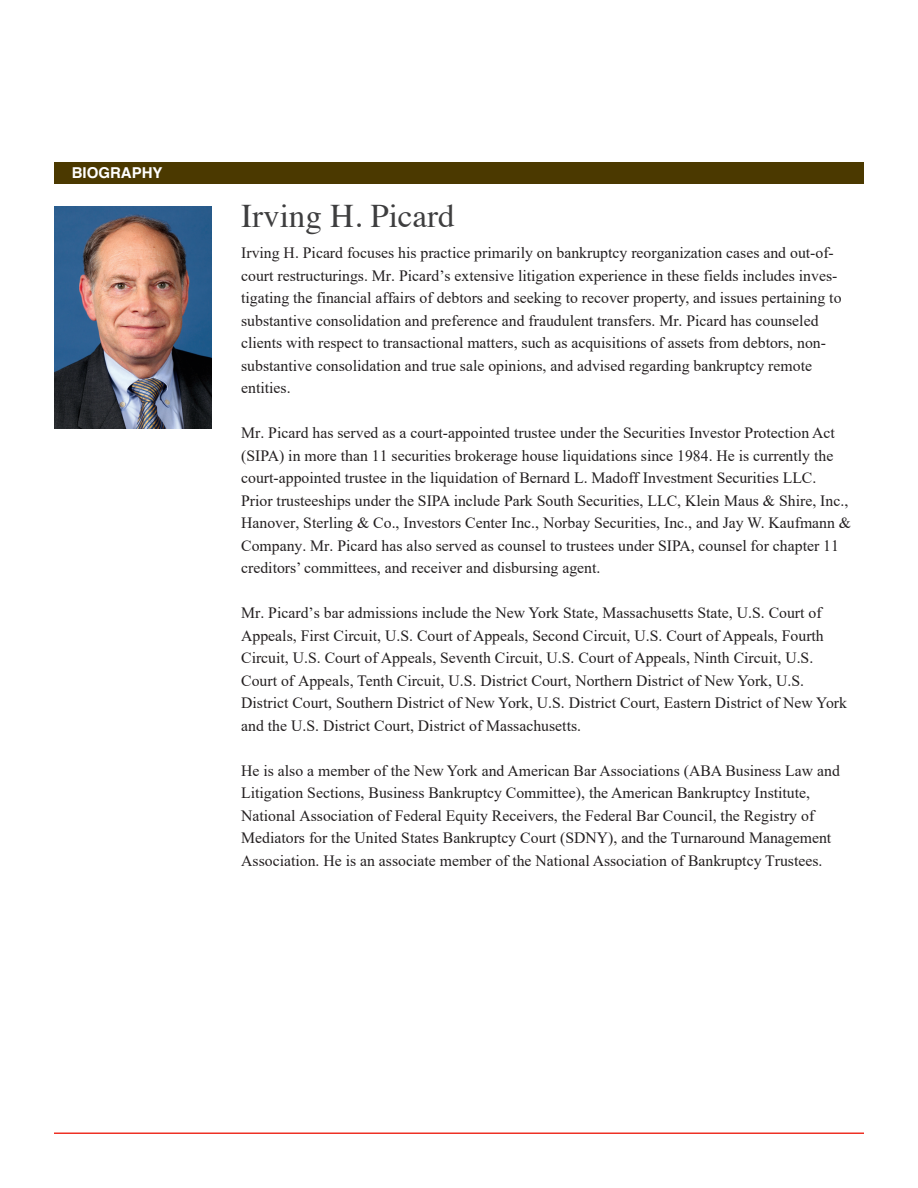
<style>
.page{position:relative;width:918px;height:1188px;background:#fff}
.page>*{position:absolute;margin:0;border:0;box-sizing:border-box;transform-origin:0 0}
.t1{font:33px "Times";color:#3e3e3f}
.t2{font:15.75px/22.5px "Times New Roman";color:#231f20}
.t3{font:700 15px "Helvetica";color:#fff}
</style>
<div class="page">
<div style="left:54px;top:162px;width:810px;height:21px;background:#4b3900"></div>
<img style="left:54px;top:207px;width:157px;height:221px">
<hr style="left:54px;top:1132px;width:810px;height:2px;background:#ee3124">
<p class="t3" style="left:72px;top:160px;width:92px">BIOGRAPHY</p>
<p class="t1" style="left:241px;top:185px;width:215px">Irving H. Picard</p>
<p class="t2" style="left:241px;top:241px;width:602px">Irving H. Picard focuses his practice primarily on bankruptcy reorganization cases and out-of&shy;court restructurings. Mr. Picard’s extensive litigation experience in these fields includes inves&shy;tigating the financial affairs of debtors and seeking to recover property, and issues pertaining to substantive consolidation and preference and fraudulent transfers. Mr. Picard has counseled clients with respect to transactional matters, such as acquisitions of assets from debtors, non&shy;substantive consolidation and true sale opinions, and advised regarding bankruptcy remote entities.</p>
<p class="t2" style="left:241px;top:421px;width:612px">Mr. Picard has served as a court-appointed trustee under the Securities Investor Protection Act (SIPA) in more than 11 securities brokerage house liquidations since 1984. He is currently the court-appointed trustee in the liquidation of Bernard L. Madoff Investment Securities LLC.<br>Prior trusteeships under the SIPA include Park South Securities, LLC, Klein Maus &amp; Shire, Inc., Hanover, Sterling &amp; Co., Investors Center Inc., Norbay Securities, Inc., and Jay W. Kaufmann &amp; Company. Mr. Picard has also served as counsel to trustees under SIPA, counsel for chapter 11 creditors’ committees, and receiver and disbursing agent.</p>
<p class="t2" style="left:241px;top:601px;width:607px">Mr. Picard’s bar admissions include the New York State, Massachusetts State, U.S. Court of Appeals, First Circuit, U.S. Court of Appeals, Second Circuit, U.S. Court of Appeals, Fourth Circuit, U.S. Court of Appeals, Seventh Circuit, U.S. Court of Appeals, Ninth Circuit, U.S.<br>Court of Appeals, Tenth Circuit, U.S. District Court, Northern District of New York, U.S.<br>District Court, Southern District of New York, U.S. District Court, Eastern District of New York and the U.S. District Court, District of Massachusetts.</p>
<p class="t2" style="left:241px;top:759px;width:600px">He is also a member of the New York and American Bar Associations (ABA Business Law and Litigation Sections, Business Bankruptcy Committee), the American Bankruptcy Institute, National Association of Federal Equity Receivers, the Federal Bar Council, the Registry of Mediators for the United States Bankruptcy Court (SDNY), and the Turnaround Management Association. He is an associate member of the National Association of Bankruptcy Trustees.</p>
</div>
